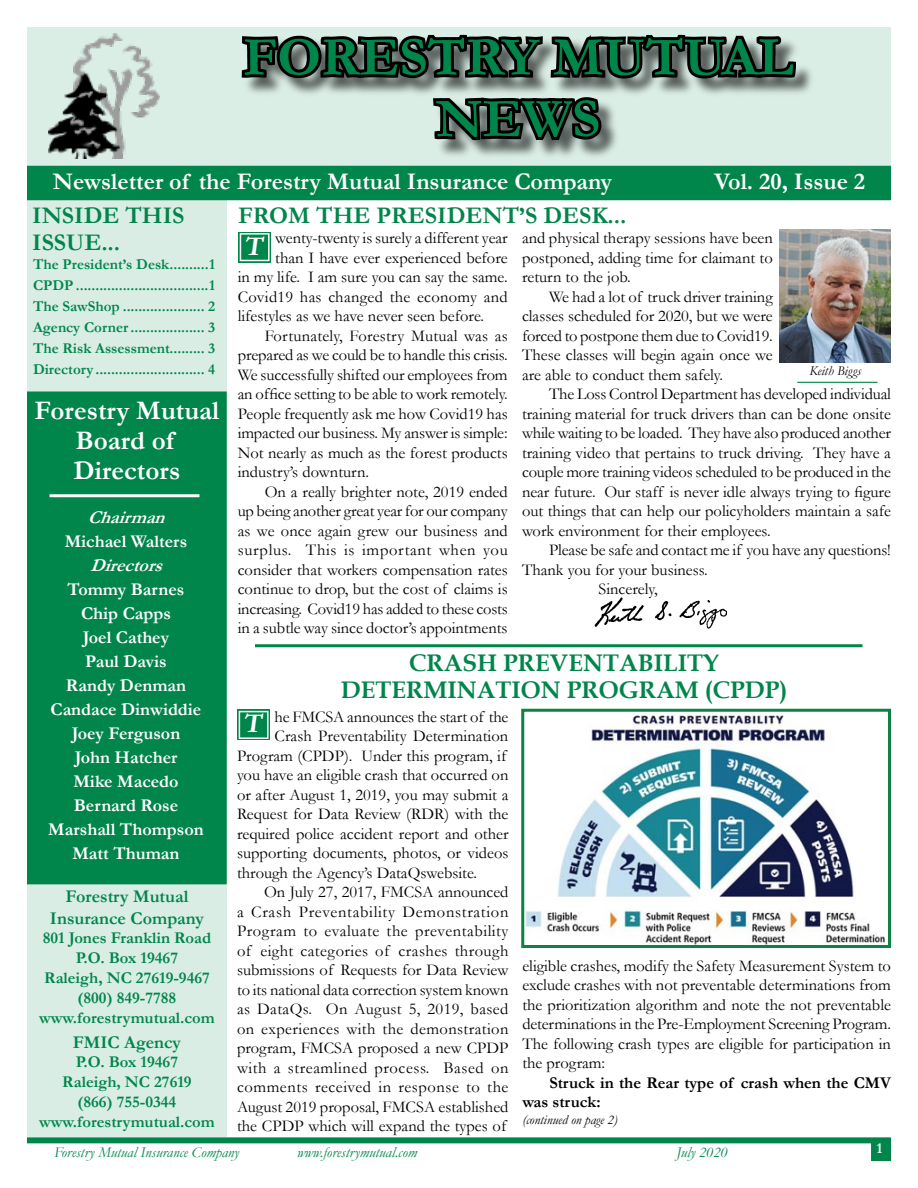
<style>
.page{position:relative;width:918px;height:1188px;background:#fff}
.page>*{position:absolute;margin:0;border:0;box-sizing:border-box;transform-origin:0 0}
.t1{font:700 55.5px/61.5px "Garamond";color:#00854b;text-align:center}
.t2{font:700 27px/30px "Garamond";color:#fff;text-align:center}
.t3{font:700 24px "Garamond";color:#fff}
.t4{font:700 24px/27px "Book Antiqua";color:#00854b;text-align:center}
.t5{font:700 24px/27px "Garamond";color:#00854b}
.t6{font:700 18px/24px "Garamond";color:#fff;text-align:center}
.t7{font:700 18px/21.6px "Garamond";color:#00854b;text-align:center}
.t8{font:italic 700 18px "Garamond";color:#fff}
.t9{font:16.5px/19.5px "Garamond";color:#000;text-align:justify}
.t10{font:700 16.5px/19.8px "Garamond";color:#00854b;text-align:center}
.t11{font:16.5px "Garamond";letter-spacing:.025em;color:#000}
.t12{font:16.5px "Garamond";letter-spacing:.04em;color:#000}
.t13{font:16.5px "Garamond";letter-spacing:.035em;color:#000}
.t14{font:700 16.5px/19.5px "Garamond";color:#000}
.t15{font:16.5px "Garamond";letter-spacing:.03em;color:#000}
.t16{font:700 15px/21px "Garamond";color:#00854b;text-align:justify}
.t17{font:italic 15px "Garamond";color:#00854b}
.t18{font:italic 13.5px "Garamond";color:#000}
</style>
<div class="page">
<div style="left:27px;top:1137px;width:864px;height:6px;background:#00854b"></div>
<div style="left:872px;top:1139px;width:18px;height:21px;background:#00854b"></div>
<div style="left:871px;top:1138px;width:20px;height:23px;border:2px solid #00854b"></div>
<div style="left:27px;top:27px;width:864px;height:142px;background:#dbeee6"></div>
<div style="left:27px;top:167px;width:200px;height:969px;background:#d9ede4"></div>
<div style="left:28px;top:393px;width:197px;height:490px;background:#00854b"></div>
<div style="left:27px;top:392px;width:200px;height:492px;border:3px solid #00854b"></div>
<div style="left:243px;top:35px;width:573px;height:125px;background:#000;opacity:.62"></div>
<svg style="left:239px;top:34px;width:560px;height:614px"></svg>
<div style="left:28px;top:166px;width:862px;height:34px;background:#00854b"></div>
<hr style="left:50px;top:494px;width:150px;height:3px;background:#fff">
<img style="left:780px;top:230px;width:111px;height:132px">
<div style="left:238px;top:232px;width:33px;height:30px;background:#4da981"></div>
<div style="left:240px;top:234px;width:29px;height:26px;background:#00854b"></div>
<div style="left:240px;top:233px;width:30px;height:28px;border:2px solid #fff"></div>
<img style="left:48px;top:33px;width:112px;height:125px">
<hr style="left:255px;top:644px;width:607px;height:3px;background:#00854b">
<img style="left:594px;top:586px;width:142px;height:49px">
<img style="left:525px;top:715px;width:360px;height:229px">
<div style="left:521px;top:709px;width:370px;height:239px;border:3px solid #0c8342"></div>
<div style="left:237px;top:710px;width:33px;height:30px;background:#57ae88"></div>
<div style="left:239px;top:712px;width:29px;height:26px;background:#00854b"></div>
<div style="left:239px;top:711px;width:30px;height:28px;border:2px solid #fff"></div>
<hr style="left:797px;top:382px;width:81px;height:1px;background:#00854b">
<h1 class="t1" style="left:243px;top:27px;width:552px">FORESTRY MUTUAL<br>NEWS</h1>
<h3 class="t3" style="left:53px;top:165px;width:561px">Newsletter of the Forestry Mutual Insurance Company</h3>
<h3 class="t3" style="left:714px;top:165px;width:153px">Vol. 20, Issue 2</h3>
<h3 class="t5" style="left:32px;top:202px;width:154px">INSIDE THIS<br>ISSUE...</h3>
<p class="t16" style="left:33px;top:254px;width:184px">The President’s Desk..........1<br>CPDP ..................................1<br>The SawShop ..................... 2<br>Agency Corner................... 3<br>The Risk Assessment......... 3<br>Directory ............................ 4</p>
<h2 class="t2" style="left:35px;top:395px;width:186px">Forestry Mutual<br>Board of<br>Directors</h2>
<p class="t8" style="left:88px;top:505px;width:87px">Chairman</p>
<p class="t6" style="left:65px;top:530px;width:124px">Michael Walters</p>
<p class="t8" style="left:90px;top:553px;width:82px">Directors</p>
<p class="t6" style="left:48px;top:578px;width:157px">Tommy Barnes<br>Chip Capps<br>Joel Cathey<br>Paul Davis<br>Randy Denman<br>Candace Dinwiddie<br>Joey Ferguson<br>John Hatcher<br>Mike Macedo<br>Bernard Rose<br>Marshall Thompson<br>Matt Thuman</p>
<p class="t7" style="left:50px;top:886px;width:156px">Forestry Mutual<br>Insurance Company</p>
<p class="t10" style="left:39px;top:928px;width:177px">801 Jones Franklin Road<br>P.O. Box 19467<br>Raleigh, NC 27619-9467 (800) 849-7788 www.forestrymutual.com</p>
<p class="t7" style="left:73px;top:1031px;width:110px">FMIC Agency</p>
<p class="t10" style="left:39px;top:1052px;width:177px">P.O. Box 19467<br>Raleigh, NC 27619<br>(866) 755-0344 www.forestrymutual.com</p>
<h3 class="t5" style="left:238px;top:202px;width:390px">FROM THE PRESIDENT’S DESK...</h3>
<p class="t9" style="left:275px;top:228px;width:234px">wenty-twenty is surely a different year</p>
<p class="t9" style="left:275px;top:247px;width:234px">than I have ever experienced before</p>
<p class="t9" style="left:238px;top:267px;width:271px">in my life. I am sure you can say the same.</p>
<p class="t9" style="left:238px;top:286px;width:272px">Covid19 has changed the economy and</p>
<p class="t9" style="left:238px;top:306px;width:248px">lifestyles as we have never seen before.</p>
<p class="t9" style="left:265px;top:325px;width:245px">Fortunately, Forestry Mutual was as</p>
<p class="t9" style="left:238px;top:345px;width:271px">prepared as we could be to handle this crisis.</p>
<p class="t9" style="left:238px;top:364px;width:271px">We successfully shifted our employees from</p>
<p class="t9" style="left:238px;top:384px;width:272px">an office setting to be able to work remotely.</p>
<p class="t9" style="left:238px;top:403px;width:271px">People frequently ask me how Covid19 has</p>
<p class="t9" style="left:238px;top:423px;width:271px">impacted our business. My answer is simple:</p>
<p class="t9" style="left:238px;top:442px;width:272px">Not nearly as much as the forest products</p>
<p class="t9" style="left:238px;top:462px;width:133px">industry’s downturn.</p>
<p class="t9" style="left:265px;top:481px;width:244px">On a really brighter note, 2019 ended</p>
<p class="t9" style="left:238px;top:501px;width:271px">up being another great year for our company</p>
<p class="t9" style="left:238px;top:520px;width:271px">as we once again grew our business and</p>
<p class="t12" style="left:238px;top:539px;width:272px">surplus. This is important when you</p>
<p class="t9" style="left:238px;top:559px;width:272px">consider that workers compensation rates</p>
<p class="t9" style="left:238px;top:579px;width:272px">continue to drop, but the cost of claims is</p>
<p class="t9" style="left:238px;top:598px;width:271px">increasing. Covid19 has added to these costs</p>
<p class="t9" style="left:238px;top:618px;width:271px">in a subtle way since doctor’s appointments</p>
<h2 class="t2" style="left:244px;top:231px;width:25px">T</h2>
<p class="t9" style="left:522px;top:228px;width:252px">and physical therapy sessions have been postponed, adding time for claimant to return to the job.</p>
<p class="t9" style="left:522px;top:286px;width:252px;text-indent:27px">We had a lot of truck driver training classes scheduled for 2020, but we were forced to postpone them due to Covid19.<br>These classes will begin again once we are able to conduct them safely.</p>
<p class="t9" style="left:522px;top:384px;width:371px;text-indent:27px">The Loss Control Department has developed individual training material for truck drivers than can be done onsite while waiting to be loaded. They have also produced another training video that pertains to truck driving. They have a couple more training videos scheduled to be produced in the near future. Our staff is never idle always trying to figure out things that can help our policyholders maintain a safe work environment for their employees.</p>
<p class="t9" style="left:549px;top:540px;width:343px">Please be safe and contact me if you have any questions!</p>
<p class="t9" style="left:522px;top:559px;width:187px">Thank you for your business.</p>
<p class="t9" style="left:598px;top:579px;width:61px">Sincerely,</p>
<p class="t18" style="left:810px;top:361px;width:53px">Keith Biggs</p>
<h3 class="t4" style="left:341px;top:649px;width:448px">CRASH PREVENTABILITY<br>DETERMINATION PROGRAM (CPDP)</h3>
<p class="t9" style="left:274px;top:706px;width:236px">he FMCSA announces the start of the</p>
<p class="t9" style="left:274px;top:726px;width:235px">Crash Preventability Determination</p>
<p class="t9" style="left:237px;top:745px;width:271px">Program (CPDP). Under this program, if</p>
<p class="t9" style="left:237px;top:765px;width:273px">you have an eligible crash that occurred on</p>
<p class="t9" style="left:237px;top:784px;width:273px">or after August 1, 2019, you may submit a</p>
<p class="t9" style="left:237px;top:804px;width:273px">Request for Data Review (RDR) with the</p>
<p class="t9" style="left:237px;top:823px;width:273px">required police accident report and other</p>
<p class="t9" style="left:237px;top:843px;width:273px">supporting documents, photos, or videos</p>
<p class="t9" style="left:237px;top:862px;width:242px">through the Agency’s DataQswebsite.</p>
<p class="t9" style="left:264px;top:882px;width:246px">On July 27, 2017, FMCSA announced</p>
<p class="t12" style="left:237px;top:901px;width:273px">a Crash Preventability Demonstration</p>
<p class="t15" style="left:237px;top:920px;width:273px">Program to evaluate the preventability</p>
<p class="t11" style="left:237px;top:940px;width:273px">of eight categories of crashes through</p>
<p class="t9" style="left:237px;top:960px;width:273px">submissions of Requests for Data Review</p>
<p class="t9" style="left:237px;top:979px;width:273px">to its national data correction system known</p>
<p class="t11" style="left:237px;top:998px;width:273px">as DataQs. On August 5, 2019, based</p>
<p class="t11" style="left:237px;top:1018px;width:273px">on experiences with the demonstration</p>
<p class="t9" style="left:237px;top:1038px;width:273px">program, FMCSA proposed a new CPDP</p>
<p class="t13" style="left:237px;top:1057px;width:273px">with a streamlined process. Based on</p>
<p class="t13" style="left:237px;top:1076px;width:273px">comments received in response to the</p>
<p class="t9" style="left:237px;top:1096px;width:273px">August 2019 proposal, FMCSA established</p>
<p class="t9" style="left:237px;top:1116px;width:271px">the CPDP which will expand the types of</p>
<h2 class="t2" style="left:243px;top:709px;width:25px">T</h2>
<p class="t9" style="left:522px;top:955px;width:370px">eligible crashes, modify the Safety Measurement System to exclude crashes with not preventable determinations from the prioritization algorithm and note the not preventable determinations in the Pre-Employment Screening Program.<br>The following crash types are eligible for participation in the program:</p>
<p class="t14" style="left:522px;top:1073px;width:370px;text-indent:27px">Struck in the Rear type of crash when the CMV was struck:</p>
<p class="t18" style="left:522px;top:1111px;width:97px">(continued on page 2)</p>
<p class="t17" style="left:54px;top:1142px;width:187px">Forestry Mutual Insurance Company</p>
<p class="t17" style="left:297px;top:1142px;width:122px">www.forestrymutual.com</p>
<p class="t17" style="left:677px;top:1142px;width:52px">July 2020</p>
</div>
